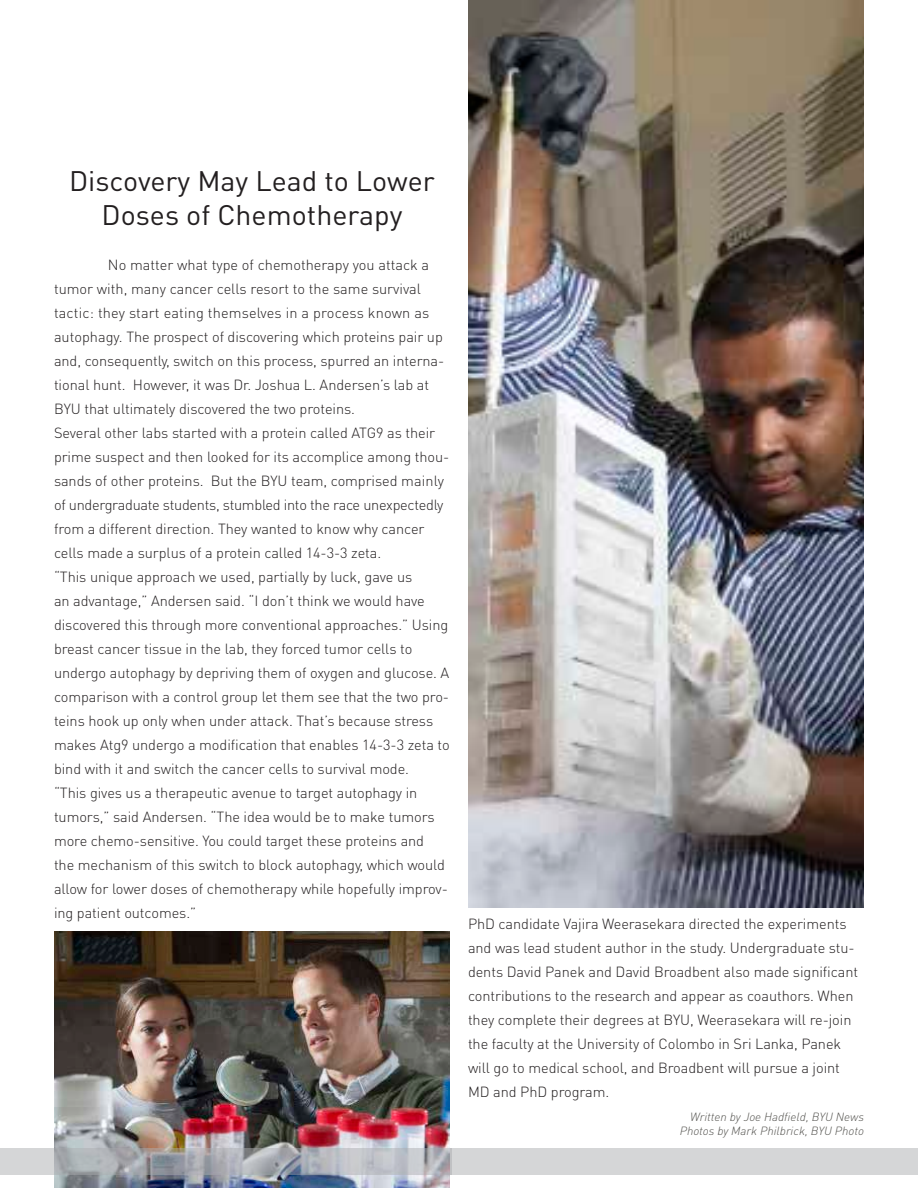
<style>
.page{position:relative;width:918px;height:1188px;background:#fff}
.page>*{position:absolute;margin:0;border:0;box-sizing:border-box;transform-origin:0 0}
.t1{font:27.9px/34.5px "DIN Pro";color:#231f20;text-align:center}
.t2{font:300 14.55px/24px "DIN Pro";letter-spacing:-.005em;color:#231f20}
.t3{font:italic 300 11.7px/14.4px "DIN Pro";color:#53524e;text-align:right}
</style>
<div class="page">
<div style="left:0;top:1148px;width:918px;height:27px;background:#d5d6d7"></div>
<img style="left:54px;top:932px;width:396px;height:256px">
<img style="left:468px;top:0;width:396px;height:907px">
<svg style="left:54px;top:1148px;width:397px;height:27px;background:#acafb5"></svg>
<h1 class="t1" style="left:69px;top:162px;width:367px">Discovery May Lead to Lower<br>Doses of Chemotherapy</h1>
<p class="t2" style="left:54px;top:252px;width:397px;text-indent:54px">No matter what type of chemotherapy you attack a tumor with, many cancer cells resort to the same survival tactic: they start eating themselves in a process known as autophagy. The prospect of discovering which proteins pair up and, consequently, switch on this process, spurred an interna&shy;tional hunt. However, it was Dr. Joshua L. Andersen’s lab at BYU that ultimately discovered the two proteins.<br>Several other labs started with a protein called ATG9 as their prime suspect and then looked for its accomplice among thou&shy;sands of other proteins. But the BYU team, comprised mainly of undergraduate students, stumbled into the race unexpectedly from a different direction. They wanted to know why cancer cells made a surplus of a protein called 14-3-3 zeta.<br>“This unique approach we used, partially by luck, gave us<br>an advantage,” Andersen said. “I don’t think we would have discovered this through more conventional approaches.” Using breast cancer tissue in the lab, they forced tumor cells to undergo autophagy by depriving them of oxygen and glucose. A comparison with a control group let them see that the two pro&shy;teins hook up only when under attack. That’s because stress makes Atg9 undergo a modification that enables 14-3-3 zeta to bind with it and switch the cancer cells to survival mode.<br>“This gives us a therapeutic avenue to target autophagy in tumors,” said Andersen. “The idea would be to make tumors more chemo-sensitive. You could target these proteins and<br>the mechanism of this switch to block autophagy, which would allow for lower doses of chemotherapy while hopefully improv&shy;ing patient outcomes.”</p>
<p class="t2" style="left:468px;top:912px;width:392px">PhD candidate Vajira Weerasekara directed the experiments and was lead student author in the study. Undergraduate stu&shy;dents David Panek and David Broadbent also made significant contributions to the research and appear as coauthors. When they complete their degrees at BYU, Weerasekara will re-join the faculty at the University of Colombo in Sri Lanka, Panek will go to medical school, and Broadbent will pursue a joint MD and PhD program.</p>
<p class="t3" style="left:680px;top:1109px;width:186px">Written by Joe Hadfield, BYU News<br>Photos by Mark Philbrick, BYU Photo</p>
</div>
